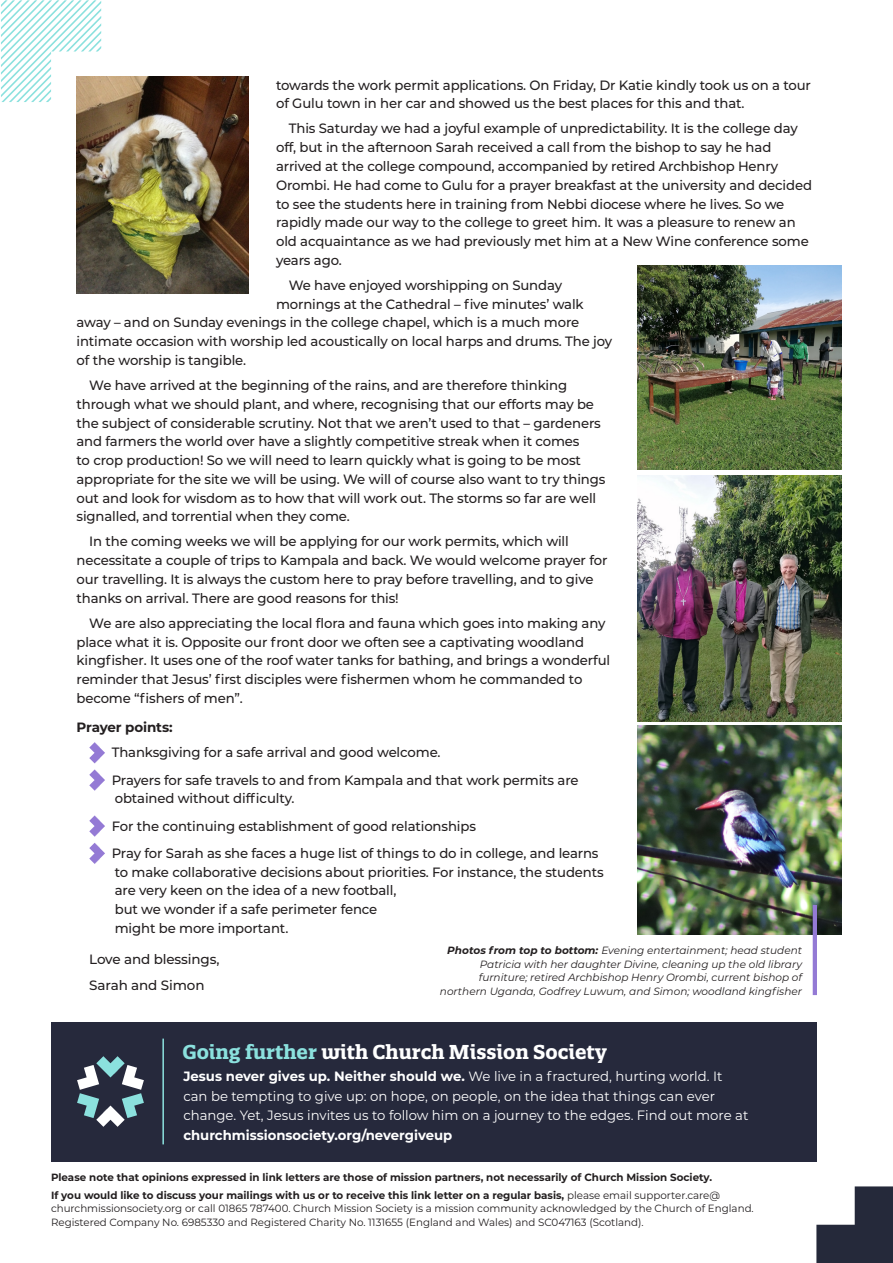
<style>
.page{position:relative;width:893px;height:1263px;background:#fff}
.page>*{position:absolute;margin:0;border:0;box-sizing:border-box;transform-origin:0 0}
.t1{font:700 19.5px "Quatro Slab";color:#fff}
.t2{font:500 13.5px/18.8px "Montserrat";letter-spacing:-.01em;color:#231f20}
.t3{font:13.5px/19.5px "Montserrat";color:#fff}
.t4{font:700 13.5px "Montserrat";color:#fff}
.t5{font:700 13.5px "Montserrat";letter-spacing:-.01em;color:#231f20}
.t6{font:italic 10.5px/13.5px "Montserrat";color:#231f20;text-align:right}
.t7{font:700 10.5px/17.7px "Montserrat";color:#231f20}
.t8{font:10.5px/13.5px "Montserrat";color:#231f20}
.s1{font-weight:700}
.s2{color:#8be1de}
.s3{font-weight:400}
</style>
<div class="page">
<svg style="left:89px;top:742px;width:16px;height:21px"></svg>
<svg style="left:89px;top:769px;width:16px;height:22px"></svg>
<svg style="left:89px;top:815px;width:16px;height:22px"></svg>
<svg style="left:89px;top:843px;width:16px;height:21px"></svg>
<svg style="left:1px;top:0;width:100px;height:102px"></svg>
<svg style="left:816px;top:1186px;width:77px;height:77px"></svg>
<img style="left:77px;top:77px;width:172px;height:216px">
<img style="left:638px;top:726px;width:204px;height:208px">
<img style="left:638px;top:475px;width:204px;height:246px">
<img style="left:638px;top:266px;width:204px;height:204px">
<hr style="left:813px;top:905px;width:4px;height:90px;background:#947ad5">
<div style="left:52px;top:1022px;width:765px;height:139px;background:#26293c"></div>
<svg style="left:77px;top:1056px;width:67px;height:71px"></svg>
<hr style="left:162px;top:1038px;width:2px;height:106px;background:#8be1de">
<p class="t2" style="left:276px;top:75px;width:536px">towards the work permit applications. On Friday, Dr Katie kindly took us on a tour of Gulu town in her car and showed us the best places for this and that.</p>
<p class="t2" style="left:276px;top:119px;width:537px;text-indent:13px">This Saturday we had a joyful example of unpredictability. It is the college day off, but in the afternoon Sarah received a call from the bishop to say he had arrived at the college compound, accompanied by retired Archbishop Henry Orombi. He had come to Gulu for a prayer breakfast at the university and decided to see the students here in training from Nebbi diocese where he lives. So we rapidly made our way to the college to greet him. It was a pleasure to renew an old acquaintance as we had previously met him at a New Wine conference some years ago.</p>
<p class="t2" style="left:289px;top:275px;width:275px">We have enjoyed worshipping on Sunday</p>
<p class="t2" style="left:276px;top:294px;width:309px">mornings at the Cathedral – five minutes’ walk</p>
<p class="t2" style="left:77px;top:313px;width:504px">away – and on Sunday evenings in the college chapel, which is a much more</p>
<p class="t2" style="left:77px;top:331px;width:537px">intimate occasion with worship led acoustically on local harps and drums. The joy</p>
<p class="t2" style="left:77px;top:350px;width:171px">of the worship is tangible.</p>
<p class="t2" style="left:77px;top:375px;width:530px;text-indent:13px">We have arrived at the beginning of the rains, and are therefore thinking through what we should plant, and where, recognising that our efforts may be the subject of considerable scrutiny. Not that we aren’t used to that – gardeners and farmers the world over have a slightly competitive streak when it comes<br>to crop production! So we will need to learn quickly what is going to be most appropriate for the site we will be using. We will of course also want to try things out and look for wisdom as to how that will work out. The storms so far are well signalled, and torrential when they come.</p>
<p class="t2" style="left:77px;top:532px;width:532px;text-indent:13px">In the coming weeks we will be applying for our work permits, which will necessitate a couple of trips to Kampala and back. We would welcome prayer for our travelling. It is always the custom here to pray before travelling, and to give thanks on arrival. There are good reasons for this!</p>
<p class="t2" style="left:77px;top:613px;width:535px;text-indent:13px">We are also appreciating the local flora and fauna which goes into making any place what it is. Opposite our front door we often see a captivating woodland kingfisher. It uses one of the roof water tanks for bathing, and brings a wonderful reminder that Jesus’ first disciples were fishermen whom he commanded to become “fishers of men”.</p>
<p class="t5" style="left:77px;top:718px;width:98px">Prayer points:</p>
<p class="t2" style="left:112px;top:738px;width:468px;line-height:27.3px">Thanksgiving for a safe arrival and good welcome.<br>Prayers for safe travels to and from Kampala and that work permits are</p>
<p class="t2" style="left:112px;top:784px;width:488px;line-height:27.3px">obtained without difficulty.<br>For the continuing establishment of good relationships<br>Pray for Sarah as she faces a huge list of things to do in college, and learns</p>
<p class="t2" style="left:115px;top:862px;width:490px">to make collaborative decisions about priorities. For instance, the students are very keen on the idea of a new football,<br>but we wonder if a safe perimeter fence<br>might be more important.</p>
<p class="t2" style="left:89px;top:946px;width:132px;line-height:25px">Love and blessings,<br>Sarah and Simon</p>
<p class="t6" style="left:440px;top:943px;width:364px"><span class="s1">Photos from top to bottom:</span> Evening entertainment; head student Patricia with her daughter Divine, cleaning up the old library furniture; retired Archbishop Henry Orombi, current bishop of northern Uganda, Godfrey Luwum, and Simon; woodland kingfisher</p>
<h1 class="t1" style="left:182px;top:1040px;width:426px"><span class="s2">Going further</span> with Church Mission Society</h1>
<p class="t3" style="left:183px;top:1066px;width:566px"><span class="s1">Jesus never gives up. Neither should we.</span> We live in a fractured, hurting world. It can be tempting to give up: on hope, on people, on the idea that things can ever change. Yet, Jesus invites us to follow him on a journey to the edges. Find out more at</p>
<p class="t4" style="left:183px;top:1125px;width:270px">churchmissionsociety.org/nevergiveup</p>
<p class="t7" style="left:51px;top:1168px;width:671px">Please note that opinions expressed in link letters are those of mission partners, not necessarily of Church Mission Society.<br>If you would like to discuss your mailings with us or to receive this link letter on a regular basis, <span class="s3">please email supporter.care@</span></p>
<p class="t8" style="left:51px;top:1201px;width:704px">churchmissionsociety.org or call 01865 787400. Church Mission Society is a mission community acknowledged by the Church of England.<br>Registered Company No. 6985330 and Registered Charity No. 1131655 (England and Wales) and SC047163 (Scotland).</p>
</div>
